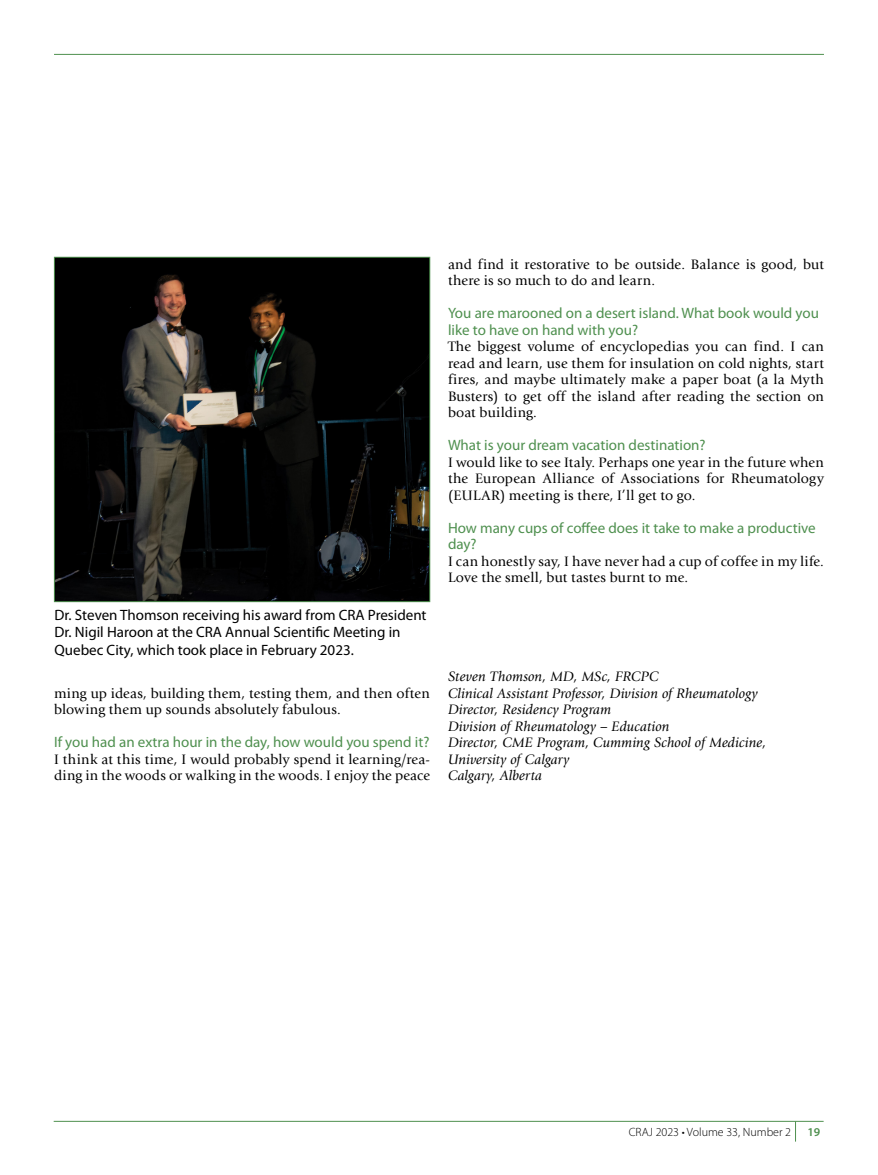
<style>
.page{position:relative;width:878px;height:1175px;background:#fff}
.page>*{position:absolute;margin:0;border:0;box-sizing:border-box;transform-origin:0 0}
.t1{font:15px/16.5px "Myriad Pro";color:#4f904f}
.t2{font:15px/17.2px "Myriad Pro";color:#000}
.t3{font:14.25px/16.5px "Giovanni Std";letter-spacing:.01em;color:#000}
.t4{font:italic 14.25px/16.5px "Giovanni Std";letter-spacing:.005em;color:#000}
.t5{font:300 12px "Myriad Pro";color:#000}
.t6{font:600 12px "Myriad Pro";color:#4f904f}
</style>
<div class="page">
<hr style="left:54px;top:54px;width:770px;height:1px;background:#4f904f">
<hr style="left:54px;top:1120px;width:769px;height:1px;background:#4f904f">
<svg style="left:795px;top:1121px;width:1px;height:20px"></svg>
<img style="left:56px;top:259px;width:372px;height:341px">
<div style="left:54px;top:257px;width:376px;height:345px;border:1px solid #4f904f"></div>
<p class="t2" style="left:55px;top:606px;width:373px">Dr. Steven Thomson receiving his award from CRA President<br>Dr. Nigil Haroon at the CRA Annual Scientific Meeting in<br>Quebec City, which took place in February 2023.</p>
<p class="t3" style="left:54px;top:685px;width:377px">ming up ideas, building them, testing them, and then often blowing them up sounds absolutely fabulous.</p>
<p class="t1" style="left:54px;top:734px;width:377px">If you had an extra hour in the day, how would you spend it?</p>
<p class="t3" style="left:54px;top:751px;width:377px">I think at this time, I would probably spend it learning/rea&shy;ding in the woods or walking in the woods. I enjoy the peace</p>
<p class="t3" style="left:448px;top:256px;width:377px">and find it restorative to be outside. Balance is good, but there is so much to do and learn.</p>
<p class="t1" style="left:448px;top:305px;width:372px">You are marooned on a desert island. What book would you like to have on hand with you?</p>
<p class="t3" style="left:448px;top:338px;width:377px;text-align:justify">The biggest volume of encyclopedias you can find. I can read and learn, use them for insulation on cold nights, start fires, and maybe ultimately make a paper boat (a la Myth Busters) to get off the island after reading the section on boat building.</p>
<p class="t1" style="left:448px;top:437px;width:259px">What is your dream vacation destination?</p>
<p class="t3" style="left:448px;top:454px;width:377px;text-align:justify">I would like to see Italy. Perhaps one year in the future when the European Alliance of Associations for Rheumatology (EULAR) meeting is there, I’ll get to go.</p>
<p class="t1" style="left:448px;top:520px;width:369px">How many cups of coffee does it take to make a productive day?</p>
<p class="t3" style="left:448px;top:553px;width:377px">I can honestly say, I have never had a cup of coffee in my life.<br>Love the smell, but tastes burnt to me.</p>
<p class="t4" style="left:448px;top:668px;width:320px">Steven Thomson, MD, MSc, FRCPC<br>Clinical Assistant Professor, Division of Rheumatology Director, Residency Program<br>Division of Rheumatology – Education<br>Director, CME Program, Cumming School of Medicine, University of Calgary<br>Calgary, Alberta</p>
<p class="t5" style="left:628px;top:1125px;width:164px">CRAJ 2023 • Volume 33, Number 2</p>
<p class="t6" style="left:807px;top:1125px;width:14px">19</p>
</div>
